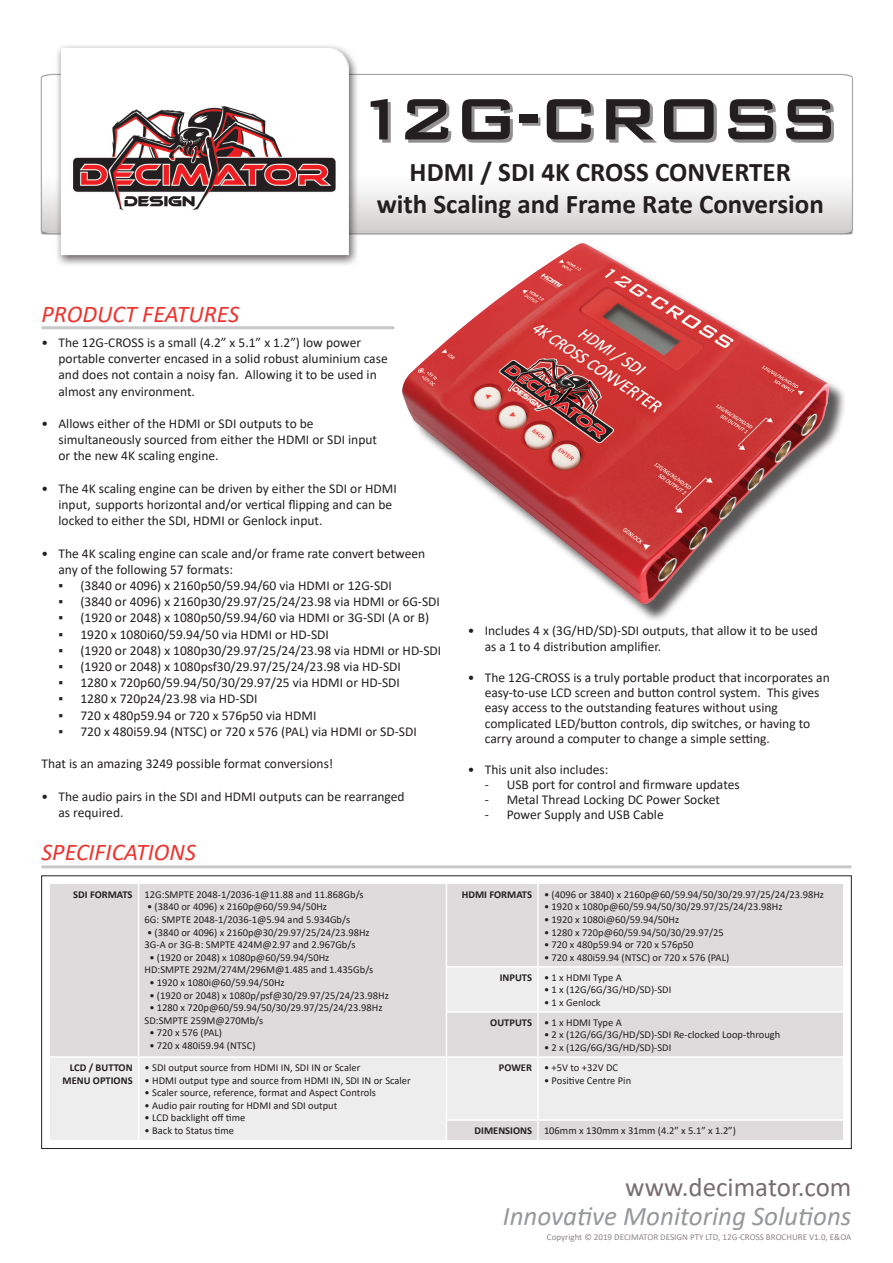
<style>
.page{position:relative;width:893px;height:1263px;background:#fff}
.page>*{position:absolute;margin:0;border:0;box-sizing:border-box;transform-origin:0 0}
.t1{font:500 78px "Bank Gothic BT";letter-spacing:-.05em;color:#231f20}
.t2{font:700 27px "Calibri";color:#231f20}
.t3{font:italic 27px "Calibri";color:#95979a}
.t4{font:27px "Calibri";color:#786e71}
.t5{font:italic 24px "Calibri";color:#ee322d}
.t6{font:13.5px "Calibri";color:#231f20}
.t7{font:10.5px/12.6px "Calibri";color:#231f20}
.t8{font:700 10.5px "Calibri";color:#231f20}
.t9{font:9px "Calibri";color:#8e8588}
</style>
<div class="page">
<img style="left:40px;top:45px;width:813px;height:1104px">
<hr style="left:41px;top:326px;width:353px;height:3px;background:#c7c8ca">
<div style="left:405px;top:246px;width:441px;height:376px;background:#231f20;opacity:.75"></div>
<img style="left:403px;top:243px;width:425px;height:361px">
<div style="left:374px;top:102px;width:460px;height:41px;background:#231f20;opacity:.5"></div>
<div style="left:50px;top:884px;width:793px;height:83px;background:#dedbdd"></div>
<svg style="left:50px;top:967px;width:793px;height:173px;background:#e6e4e5"></svg>
<hr style="left:138px;top:884px;width:1px;height:83px;background:#fff">
<hr style="left:446px;top:884px;width:1px;height:82px;background:#fff">
<hr style="left:537px;top:884px;width:2px;height:82px;background:#fff">
<hr style="left:138px;top:967px;width:1px;height:45px;background:#fff">
<hr style="left:446px;top:966px;width:92px;height:2px;background:#fff">
<hr style="left:446px;top:968px;width:1px;height:43px;background:#fff">
<hr style="left:538px;top:966px;width:305px;height:2px;background:#fff">
<hr style="left:537px;top:968px;width:2px;height:43px;background:#fff">
<hr style="left:138px;top:1012px;width:1px;height:44px;background:#fff">
<hr style="left:446px;top:1011px;width:92px;height:2px;background:#fff">
<hr style="left:446px;top:1013px;width:1px;height:43px;background:#fff">
<hr style="left:538px;top:1011px;width:305px;height:2px;background:#fff">
<hr style="left:537px;top:1013px;width:2px;height:43px;background:#fff">
<hr style="left:50px;top:1056px;width:89px;height:2px;background:#fff">
<hr style="left:139px;top:1056px;width:307px;height:2px;background:#fff">
<hr style="left:138px;top:1058px;width:1px;height:62px;background:#fff">
<hr style="left:446px;top:1056px;width:92px;height:2px;background:#fff">
<hr style="left:446px;top:1058px;width:1px;height:61px;background:#fff">
<hr style="left:538px;top:1056px;width:305px;height:2px;background:#fff">
<hr style="left:537px;top:1058px;width:2px;height:61px;background:#fff">
<svg style="left:138px;top:1120px;width:1px;height:20px"></svg>
<hr style="left:446px;top:1119px;width:92px;height:2px;background:#fff">
<svg style="left:446px;top:1121px;width:1px;height:19px"></svg>
<hr style="left:538px;top:1119px;width:305px;height:2px;background:#fff">
<svg style="left:537px;top:1121px;width:2px;height:19px"></svg>
<hr style="left:41px;top:865px;width:810px;height:3px;background:#c7c8ca">
<p class="t1" style="left:352px;top:76px;width:490px">12G-CROSS</p>
<p class="t5" style="left:41px;top:298px;width:199px">PRODUCT FEATURES</p>
<p class="t2" style="left:410px;top:153px;width:383px">HDMI / SDI 4K CROSS CONVERTER</p>
<p class="t2" style="left:377px;top:185px;width:449px">with Scaling and Frame Rate Conversion</p>
<p class="t6" style="left:41px;top:333px;width:321px">• The 12G-CROSS is a small (4.2” x 5.1” x 1.2”) low power</p>
<p class="t6" style="left:58px;top:349px;width:331px">portable converter encased in a solid robust aluminium case</p>
<p class="t6" style="left:58px;top:365px;width:320px">and does not contain a noisy fan. Allowing it to be used in</p>
<p class="t6" style="left:58px;top:382px;width:138px">almost any environment.</p>
<p class="t6" style="left:41px;top:414px;width:274px">• Allows either of the HDMI or SDI outputs to be</p>
<p class="t6" style="left:58px;top:430px;width:320px">simultaneously sourced from either the HDMI or SDI input</p>
<p class="t6" style="left:58px;top:446px;width:162px">or the new 4K scaling engine.</p>
<p class="t6" style="left:41px;top:479px;width:357px">• The 4K scaling engine can be driven by either the SDI or HDMI</p>
<p class="t6" style="left:58px;top:495px;width:335px">input, supports horizontal and/or vertical flipping and can be</p>
<p class="t6" style="left:58px;top:511px;width:265px">locked to either the SDI, HDMI or Genlock input.</p>
<p class="t6" style="left:41px;top:544px;width:385px">• The 4K scaling engine can scale and/or frame rate convert between</p>
<p class="t6" style="left:58px;top:560px;width:176px">any of the following 57 formats:</p>
<p class="t6" style="left:58px;top:576px;width:335px">▪ (3840 or 4096) x 2160p50/59.94/60 via HDMI or 12G-SDI</p>
<p class="t6" style="left:58px;top:592px;width:383px">▪ (3840 or 4096) x 2160p30/29.97/25/24/23.98 via HDMI or 6G-SDI</p>
<p class="t6" style="left:58px;top:608px;width:372px">▪ (1920 or 2048) x 1080p50/59.94/60 via HDMI or 3G-SDI (A or B)</p>
<p class="t6" style="left:58px;top:625px;width:272px">▪ 1920 x 1080i60/59.94/50 via HDMI or HD-SDI</p>
<p class="t6" style="left:58px;top:641px;width:384px">▪ (1920 or 2048) x 1080p30/29.97/25/24/23.98 via HDMI or HD-SDI</p>
<p class="t6" style="left:58px;top:657px;width:344px">▪ (1920 or 2048) x 1080psf30/29.97/25/24/23.98 via HD-SDI</p>
<p class="t6" style="left:58px;top:673px;width:343px">▪ 1280 x 720p60/59.94/50/30/29.97/25 via HDMI or HD-SDI</p>
<p class="t6" style="left:58px;top:689px;width:201px">▪ 1280 x 720p24/23.98 via HD-SDI</p>
<p class="t6" style="left:58px;top:706px;width:260px">▪ 720 x 480p59.94 or 720 x 576p50 via HDMI</p>
<p class="t6" style="left:58px;top:722px;width:360px">▪ 720 x 480i59.94 (NTSC) or 720 x 576 (PAL) via HDMI or SD-SDI</p>
<p class="t6" style="left:41px;top:754px;width:293px">That is an amazing 3249 possible format conversions!</p>
<p class="t6" style="left:41px;top:787px;width:365px">• The audio pairs in the SDI and HDMI outputs can be rearranged</p>
<p class="t6" style="left:58px;top:803px;width:67px">as required.</p>
<p class="t5" style="left:41px;top:835px;width:156px">SPECIFICATIONS</p>
<p class="t8" style="left:73px;top:887px;width:61px">SDI FORMATS</p>
<p class="t7" style="left:145px;top:888px;width:221px">12G:SMPTE 2048-1/2036-1@11.88 and 11.868Gb/s</p>
<p class="t7" style="left:147px;top:900px;width:182px">• (3840 or 4096) x 2160p@60/59.94/50Hz</p>
<p class="t7" style="left:145px;top:913px;width:207px">6G: SMPTE 2048-1/2036-1@5.94 and 5.934Gb/s</p>
<p class="t7" style="left:147px;top:926px;width:224px">• (3840 or 4096) x 2160p@30/29.97/25/24/23.98Hz</p>
<p class="t7" style="left:145px;top:938px;width:212px">3G-A or 3G-B: SMPTE 424M@2.97 and 2.967Gb/s</p>
<p class="t7" style="left:149px;top:951px;width:182px">• (1920 or 2048) x 1080p@60/59.94/50Hz</p>
<p class="t7" style="left:145px;top:963px;width:230px">HD:SMPTE 292M/274M/296M@1.485 and 1.435Gb/s</p>
<p class="t7" style="left:149px;top:976px;width:137px">• 1920 x 1080i@60/59.94/50Hz</p>
<p class="t7" style="left:149px;top:989px;width:241px">• (1920 or 2048) x 1080p/psf@30/29.97/25/24/23.98Hz</p>
<p class="t7" style="left:145px;top:1001px;width:239px;text-indent:5px">• 1280 x 720p@60/59.94/50/30/29.97/25/24/23.98Hz<br>SD:SMPTE 259M@270Mb/s</p>
<p class="t7" style="left:149px;top:1026px;width:74px">• 720 x 576 (PAL)</p>
<p class="t7" style="left:149px;top:1039px;width:108px">• 720 x 480i59.94 (NTSC)</p>
<p class="t8" style="left:70px;top:1060px;width:64px">LCD / BUTTON</p>
<p class="t8" style="left:63px;top:1072px;width:72px">MENU OPTIONS</p>
<p class="t7" style="left:145px;top:1061px;width:217px">• SDI output source from HDMI IN, SDI IN or Scaler</p>
<p class="t7" style="left:145px;top:1073px;width:268px">• HDMI output type and source from HDMI IN, SDI IN or Scaler</p>
<p class="t7" style="left:145px;top:1086px;width:233px">• Scaler source, reference, format and Aspect Controls</p>
<p class="t7" style="left:145px;top:1099px;width:194px">• Audio pair routing for HDMI and SDI output</p>
<p class="t7" style="left:145px;top:1111px;width:102px">• LCD backlight off time</p>
<p class="t7" style="left:145px;top:1124px;width:91px">• Back to Status time</p>
<p class="t6" style="left:468px;top:621px;width:352px">• Includes 4 x (3G/HD/SD)-SDI outputs, that allow it to be used</p>
<p class="t6" style="left:485px;top:637px;width:178px">as a 1 to 4 distribution amplifier.</p>
<p class="t6" style="left:468px;top:668px;width:364px">• The 12G-CROSS is a truly portable product that incorporates an</p>
<p class="t6" style="left:485px;top:683px;width:336px">easy-to-use LCD screen and button control system. This gives</p>
<p class="t6" style="left:485px;top:698px;width:295px">easy access to the outstanding features without using</p>
<p class="t6" style="left:485px;top:714px;width:327px">complicated LED/button controls, dip switches, or having to</p>
<p class="t6" style="left:485px;top:729px;width:287px">carry around a computer to change a simple setting.</p>
<p class="t6" style="left:468px;top:760px;width:142px">• This unit also includes:</p>
<p class="t6" style="left:485px;top:775px;width:256px">- USB port for control and firmware updates</p>
<p class="t6" style="left:485px;top:790px;width:237px">- Metal Thread Locking DC Power Socket</p>
<p class="t6" style="left:485px;top:806px;width:181px">- Power Supply and USB Cable</p>
<p class="t8" style="left:462px;top:887px;width:72px">HDMI FORMATS</p>
<p class="t7" style="left:544px;top:888px;width:282px">• (4096 or 3840) x 2160p@60/59.94/50/30/29.97/25/24/23.98Hz</p>
<p class="t7" style="left:544px;top:900px;width:240px">• 1920 x 1080p@60/59.94/50/30/29.97/25/24/23.98Hz</p>
<p class="t7" style="left:544px;top:913px;width:137px">• 1920 x 1080i@60/59.94/50Hz</p>
<p class="t7" style="left:544px;top:926px;width:181px">• 1280 x 720p@60/59.94/50/30/29.97/25</p>
<p class="t7" style="left:544px;top:938px;width:151px">• 720 x 480p59.94 or 720 x 576p50</p>
<p class="t7" style="left:544px;top:951px;width:187px">• 720 x 480i59.94 (NTSC) or 720 x 576 (PAL)</p>
<p class="t8" style="left:500px;top:970px;width:34px">INPUTS</p>
<p class="t7" style="left:544px;top:971px;width:79px">• 1 x HDMI Type A</p>
<p class="t7" style="left:544px;top:983px;width:129px">• 1 x (12G/6G/3G/HD/SD)-SDI</p>
<p class="t7" style="left:544px;top:996px;width:58px">• 1 x Genlock</p>
<p class="t8" style="left:490px;top:1015px;width:43px">OUTPUTS</p>
<p class="t7" style="left:544px;top:1016px;width:79px">• 1 x HDMI Type A</p>
<p class="t7" style="left:544px;top:1028px;width:238px">• 2 x (12G/6G/3G/HD/SD)-SDI Re-clocked Loop-through</p>
<p class="t7" style="left:544px;top:1041px;width:129px">• 2 x (12G/6G/3G/HD/SD)-SDI</p>
<p class="t8" style="left:499px;top:1060px;width:35px">POWER</p>
<p class="t7" style="left:544px;top:1061px;width:76px">• +5V to +32V DC</p>
<p class="t7" style="left:544px;top:1073px;width:89px">• Positive Centre Pin</p>
<p class="t8" style="left:475px;top:1123px;width:59px">DIMENSIONS</p>
<p class="t7" style="left:544px;top:1124px;width:193px">106mm x 130mm x 31mm (4.2” x 5.1” x 1.2”)</p>
<p class="t4" style="left:625px;top:1168px;width:228px">www.decimator.com</p>
<p class="t3" style="left:503px;top:1197px;width:350px">Innovative Monitoring Solutions</p>
<p class="t9" style="left:547px;top:1231px;width:306px">Copyright © 2019 DECIMATOR DESIGN PTY LTD, 12G-CROSS BROCHURE V1.0, E&amp;OA</p>
</div>
